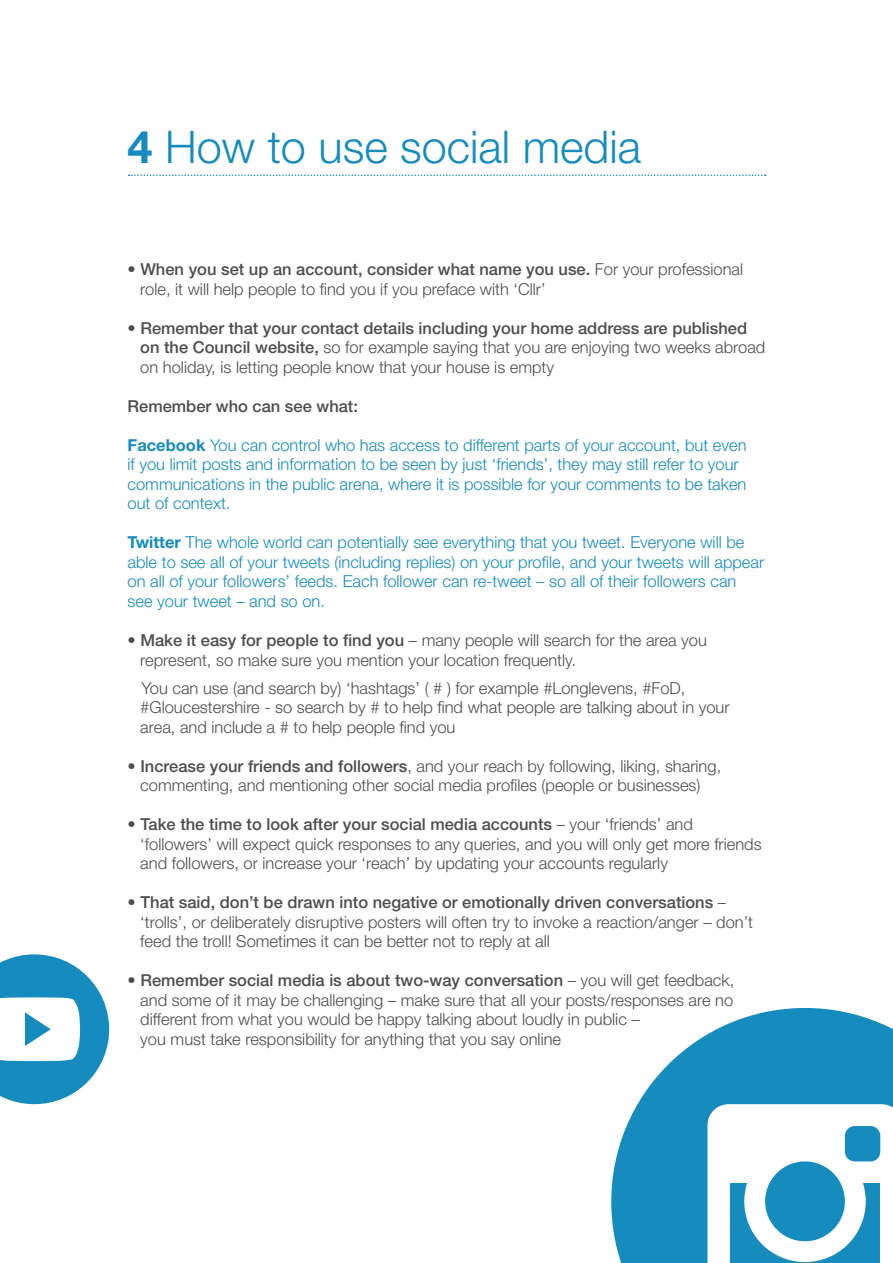
<style>
.page{position:relative;width:893px;height:1263px;background:#fff}
.page>*{position:absolute;margin:0;border:0;box-sizing:border-box;transform-origin:0 0}
.t1{font:300 45px "Helvetica Neue";color:#168bbd}
.t2{font:300 16.5px/19.5px "Helvetica Neue";color:#4d4d4f}
.t3{font:300 16.5px/19.5px "Helvetica Neue";color:#168bbd}
.t4{font:500 16.5px "Helvetica Neue";color:#4d4d4f}
.s1{font-weight:700}
.s2{font-weight:500}
</style>
<div class="page">
<svg style="left:129px;top:175px;width:637px;height:1px"></svg>
<svg style="left:611px;top:1008px;width:282px;height:255px;fill:#168bbd"></svg>
<svg style="left:707px;top:1104px;width:186px;height:159px"></svg>
<svg style="left:0;top:954px;width:109px;height:150px"></svg>
<p class="t1" style="left:128px;top:120px;width:515px"><span class="s1">4</span> How to use social media</p>
<p class="t2" style="left:140px;top:259px;width:604px;text-indent:-13px"><span class="s2">• When you set up an account, consider what name you use.</span> For your professional role, it will help people to find you if you preface with ‘Cllr’</p>
<p class="t2" style="left:140px;top:318px;width:627px;text-indent:-13px"><span class="s2">• Remember that your contact details including your home address are published on the Council website,</span> so for example saying that you are enjoying two weeks abroad on holiday, is letting people know that your house is empty</p>
<p class="t4" style="left:128px;top:396px;width:232px">Remember who can see what:</p>
<p class="t3" style="left:128px;top:435px;width:620px"><span class="s1">Facebook</span> You can control who has access to different parts of your account, but even if you limit posts and information to be seen by just ‘friends’, they may still refer to your communications in the public arena, where it is possible for your comments to be taken out of context.</p>
<p class="t3" style="left:128px;top:532px;width:638px"><span class="s1">Twitter</span> The whole world can potentially see everything that you tweet. Everyone will be able to see all of your tweets (including replies) on your profile, and your tweets will appear on all of your followers’ feeds. Each follower can re-tweet – so all of their followers can see your tweet – and so on.</p>
<p class="t2" style="left:140px;top:630px;width:568px;text-indent:-13px"><span class="s2">• Make it easy for people to find you</span> – many people will search for the area you represent, so make sure you mention your location frequently.</p>
<p class="t2" style="left:140px;top:677px;width:591px">You can use (and search by) ‘hashtags’ ( # ) for example #Longlevens, #FoD, #Gloucestershire - so search by # to help find what people are talking about in your area, and include a # to help people find you</p>
<p class="t2" style="left:128px;top:755px;width:595px;text-align:center"><span class="s2">• Increase your friends and followers</span>, and your reach by following, liking, sharing, commenting, and mentioning other social media profiles (people or businesses)</p>
<p class="t2" style="left:140px;top:814px;width:623px;text-indent:-13px"><span class="s2">• Take the time to look after your social media accounts</span> – your ‘friends’ and ‘followers’ will expect quick responses to any queries, and you will only get more friends and followers, or increase your ‘reach’ by updating your accounts regularly</p>
<p class="t2" style="left:140px;top:892px;width:614px;text-indent:-13px"><span class="s2">• That said, don’t be drawn into negative or emotionally driven conversations</span> – ‘trolls’, or deliberately disruptive posters will often try to invoke a reaction/anger – don’t feed the troll! Sometimes it can be better not to reply at all</p>
<p class="t2" style="left:140px;top:970px;width:596px;text-indent:-13px"><span class="s2">• Remember social media is about two-way conversation</span> – you will get feedback, and some of it may be challenging – make sure that all your posts/responses are no different from what you would be happy talking about loudly in public –<br>you must take responsibility for anything that you say online</p>
</div>
